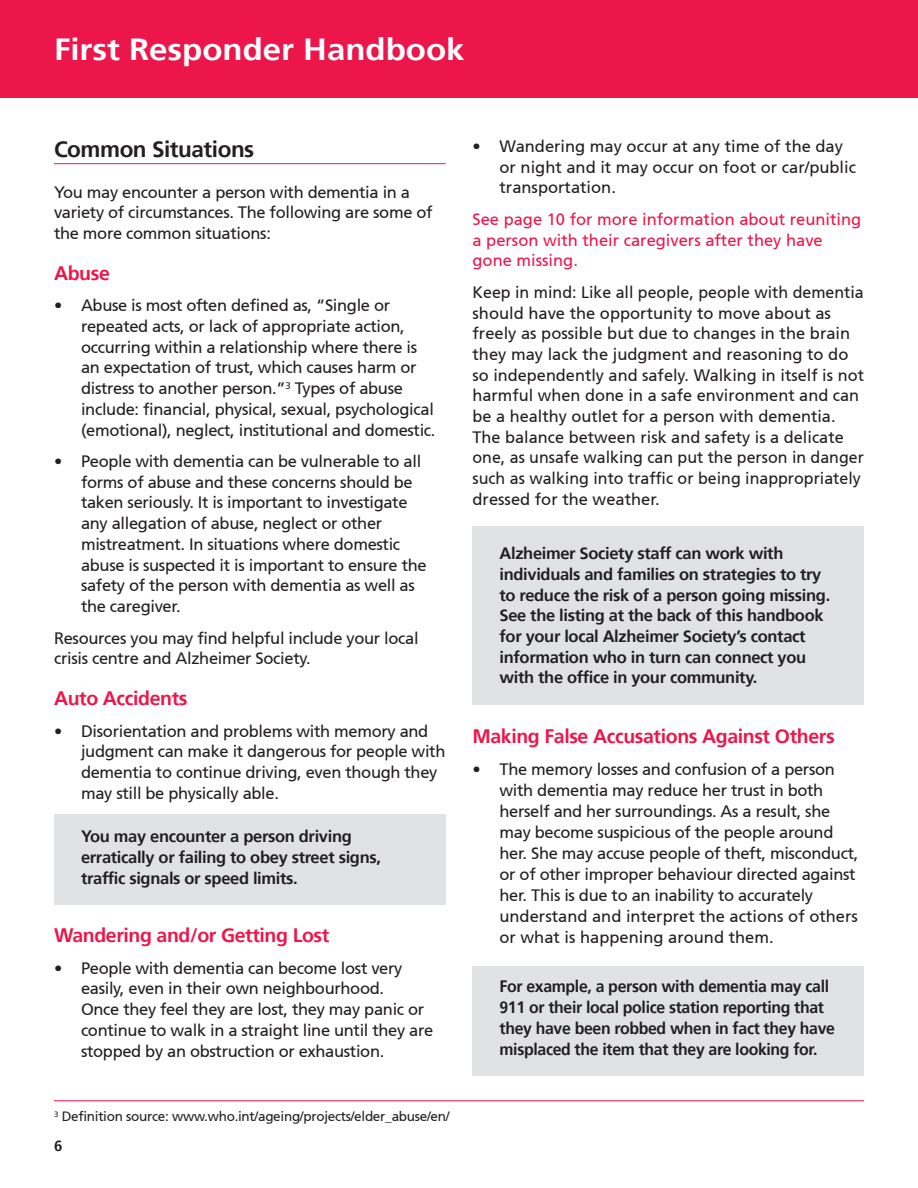
<style>
.page{position:relative;width:918px;height:1188px;background:#fff}
.page>*{position:absolute;margin:0;border:0;box-sizing:border-box;transform-origin:0 0}
.t1{font:700 30.6px "Frutiger 65";color:#fff;scale:1.08 1}
.t2{font:700 22.5px "Frutiger 65";letter-spacing:-.02em;color:#231f20}
.t3{font:700 19.5px "Frutiger 65";letter-spacing:-.02em;color:#ed164b}
.t4{font:16.5px/20.7px "Frutiger 55 Roman";letter-spacing:-.02em;color:#231f20}
.t5{font:16.5px/20.7px "Frutiger 55 Roman";color:#231f20}
.t6{font:700 16.5px/20.7px "Frutiger 65";letter-spacing:-.02em;color:#231f20}
.t7{font:700 16.5px/21px "Frutiger 65";letter-spacing:-.02em;color:#231f20;scale:.96 1}
.t8{font:16.5px/20.7px "Frutiger 55 Roman";color:#ed164b}
.t9{font:700 15px "Frutiger 65";color:#231f20}
.t10{font:13.5px "Frutiger 55 Roman";letter-spacing:-.02em;color:#231f20}
</style>
<div class="page">
<div style="left:0;top:0;width:918px;height:97px;background:#ed164b"></div>
<hr style="left:54px;top:163px;width:392px;height:1px;background:#ed164b">
<div style="left:54px;top:815px;width:392px;height:90px;background:#e1e2e4"></div>
<div style="left:472px;top:526px;width:392px;height:178px;background:#e1e2e4"></div>
<div style="left:472px;top:967px;width:392px;height:109px;background:#e1e2e4"></div>
<hr style="left:54px;top:1100px;width:810px;height:1px;background:#ed164b">
<p class="t1" style="left:54px;top:32px;width:382px">First Responder Handbook</p>
<p class="t2" style="left:54px;top:136px;width:202px">Common Situations</p>
<p class="t4" style="left:54px;top:182px;width:380px">You may encounter a person with dementia in a variety of circumstances. The following are some of the more common situations:</p>
<p class="t3" style="left:54px;top:262px;width:57px">Abuse</p>
<p class="t4" style="left:81px;top:295px;width:356px;text-indent:-27px">• Abuse is most often defined as, “Single or repeated acts, or lack of appropriate action, occurring within a relationship where there is an expectation of trust, which causes harm or distress to another person.”<sup>3</sup> Types of abuse include: financial, physical, sexual, psychological (emotional), neglect, institutional and domestic.</p>
<p class="t4" style="left:81px;top:451px;width:347px;text-indent:-27px">• People with dementia can be vulnerable to all forms of abuse and these concerns should be taken seriously. It is important to investigate any allegation of abuse, neglect or other mistreatment. In situations where domestic abuse is suspected it is important to ensure the safety of the person with dementia as well as the caregiver.</p>
<p class="t4" style="left:54px;top:628px;width:366px">Resources you may find helpful include your local crisis centre and Alzheimer Society.</p>
<p class="t3" style="left:54px;top:687px;width:135px">Auto Accidents</p>
<p class="t4" style="left:81px;top:721px;width:366px;text-indent:-27px">• Disorientation and problems with memory and judgment can make it dangerous for people with dementia to continue driving, even though they may still be physically able.</p>
<p class="t6" style="left:81px;top:826px;width:302px">You may encounter a person driving erratically or failing to obey street signs, traffic signals or speed limits.</p>
<p class="t3" style="left:54px;top:924px;width:277px">Wandering and/or Getting Lost</p>
<p class="t4" style="left:81px;top:958px;width:354px;text-indent:-27px">• People with dementia can become lost very easily, even in their own neighbourhood.<br>Once they feel they are lost, they may panic or continue to walk in a straight line until they are stopped by an obstruction or exhaustion.</p>
<p class="t10" style="left:54px;top:1109px;width:397px"><sup>3</sup> Definition source: www.who.int/ageing/projects/elder_abuse/en/</p>
<p class="t9" style="left:54px;top:1137px;width:10px">6</p>
<p class="t5" style="left:500px;top:136px;width:358px;text-indent:-27px">• Wandering may occur at any time of the day or night and it may occur on foot or car/public transportation.</p>
<p class="t8" style="left:473px;top:209px;width:390px">See page 10 for more information about reuniting a person with their caregivers after they have gone missing.</p>
<p class="t5" style="left:472px;top:282px;width:393px">Keep in mind: Like all people, people with dementia should have the opportunity to move about as freely as possible but due to changes in the brain they may lack the judgment and reasoning to do so independently and safely. Walking in itself is not harmful when done in a safe environment and can be a healthy outlet for a person with dementia.<br>The balance between risk and safety is a delicate one, as unsafe walking can put the person in danger such as walking into traffic or being inappropriately dressed for the weather.</p>
<p class="t6" style="left:500px;top:543px;width:332px">Alzheimer Society staff can work with individuals and families on strategies to try to reduce the risk of a person going missing.<br>See the listing at the back of this handbook for your local Alzheimer Society’s contact information who in turn can connect you with the office in your community.</p>
<p class="t3" style="left:472px;top:725px;width:364px">Making False Accusations Against Others</p>
<p class="t4" style="left:500px;top:759px;width:360px;text-indent:-27px">• The memory losses and confusion of a person with dementia may reduce her trust in both herself and her surroundings. As a result, she may become suspicious of the people around her. She may accuse people of theft, misconduct, or of other improper behaviour directed against her. This is due to an inability to accurately understand and interpret the actions of others or what is happening around them.</p>
<p class="t7" style="left:500px;top:976px;width:351px">For example, a person with dementia may call 911 or their local police station reporting that they have been robbed when in fact they have misplaced the item that they are looking for.</p>
</div>
